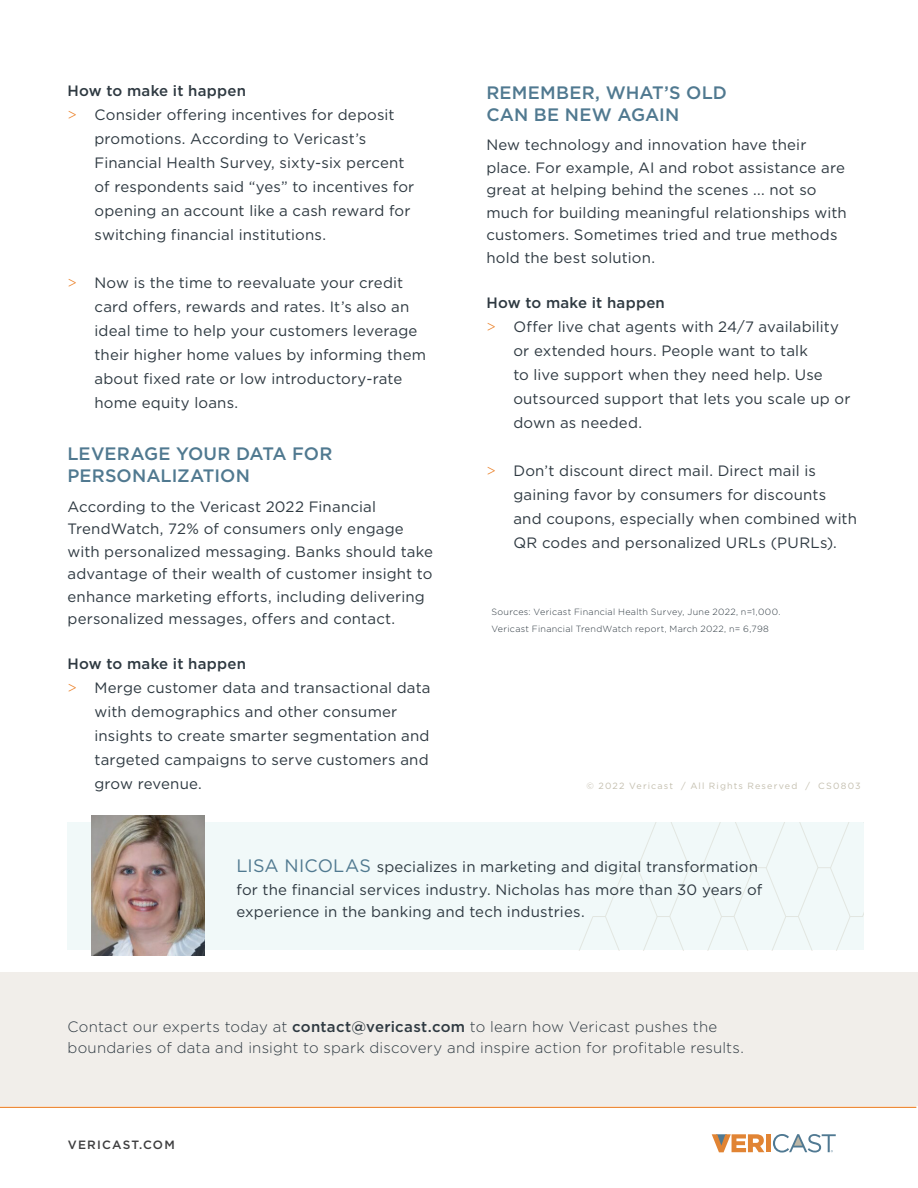
<style>
.page{position:relative;width:918px;height:1188px;background:#fff}
.page>*{position:absolute;margin:0;border:0;box-sizing:border-box;transform-origin:0 0}
.Lesson_Subhead{font:500 18px/22.5px "Gotham";letter-spacing:.005em;color:#507990}
.Content_-_Regular_Co{font:15px/24px "Gotham";letter-spacing:.01em;color:#2e3941}
.Content_-_Large_Numb{font:15px/22.5px "Gotham";letter-spacing:.01em;color:#2e3941}
.Boiler_Plate_CTA_-_C{font:300 15px/21px "Gotham";letter-spacing:.015em;color:#2e3941}
.Content_-_Regular_Co-2{font:500 15px "Gotham";letter-spacing:.015em;color:#2e3941}
.t1{font:500 12px "Gotham";letter-spacing:.1em;color:#3e3e3f}
.Breakout_-_Source{font:300 9px/16.5px "Gotham";letter-spacing:.03em;color:#2e3941}
.Copyright_Text{font:9px "Gotham";letter-spacing:.125em;color:#c4bfaf}
.s1{font-weight:300;color:#ea7d22}
.s2{font-size:18px;color:#507990}
.s3{font-weight:500}
</style>
<div class="page">
<div style="left:0;top:973px;width:918px;height:133px;background:#f1eeea"></div>
<svg style="left:712px;top:1134px;width:52px;height:18px"></svg>
<div style="left:766px;top:1134px;width:5px;height:18px;background:#e18434"></div>
<svg style="left:773px;top:1134px;width:63px;height:19px"></svg>
<hr style="left:0;top:1107px;width:916px;height:1px;background:#ea7d22">
<div style="left:68px;top:823px;width:796px;height:127px;background:#f1f9f9"></div>
<svg style="left:579px;top:823px;width:285px;height:127px"></svg>
<img style="left:92px;top:816px;width:113px;height:140px">
<p class="Content_-_Regular_Co-2" style="left:68px;top:81px;width:180px">How to make it happen</p>
<p class="Content_-_Regular_Co" style="left:94px;top:103px;width:321px;text-indent:-27px"><span class="s1">&gt;</span> Consider offering incentives for deposit promotions. According to Vericast’s Financial Health Survey, sixty-six percent of respondents said “yes” to incentives for opening an account like a cash reward for switching financial institutions.</p>
<p class="Content_-_Regular_Co" style="left:94px;top:271px;width:333px;text-indent:-27px"><span class="s1">&gt;</span> Now is the time to reevaluate your credit card offers, rewards and rates. It’s also an ideal time to help your customers leverage their higher home values by informing them about fixed rate or low introductory-rate home equity loans.</p>
<p class="Lesson_Subhead" style="left:68px;top:442px;width:266px">LEVERAGE YOUR DATA FOR<br>PERSONALIZATION</p>
<p class="Content_-_Regular_Co" style="left:68px;top:495px;width:367px;line-height:22.5px">According to the Vericast 2022 Financial TrendWatch, 72% of consumers only engage with personalized messaging. Banks should take advantage of their wealth of customer insight to enhance marketing efforts, including delivering personalized messages, offers and contact.</p>
<p class="Content_-_Regular_Co-2" style="left:68px;top:654px;width:180px">How to make it happen</p>
<p class="Content_-_Regular_Co" style="left:94px;top:676px;width:338px;text-indent:-27px"><span class="s1">&gt;</span> Merge customer data and transactional data with demographics and other consumer insights to create smarter segmentation and targeted campaigns to serve customers and grow revenue.</p>
<p class="Lesson_Subhead" style="left:486px;top:81px;width:242px">REMEMBER, WHAT’S OLD<br>CAN BE NEW AGAIN</p>
<p class="Content_-_Regular_Co" style="left:486px;top:133px;width:362px;line-height:22.5px">New technology and innovation have their place. For example, AI and robot assistance are great at helping behind the scenes ... not so much for building meaningful relationships with customers. Sometimes tried and true methods hold the best solution.</p>
<p class="Content_-_Regular_Co-2" style="left:486px;top:293px;width:180px">How to make it happen</p>
<p class="Content_-_Regular_Co" style="left:513px;top:314px;width:339px;text-indent:-27px"><span class="s1">&gt;</span> Offer live chat agents with 24/7 availability or extended hours. People want to talk<br>to live support when they need help. Use outsourced support that lets you scale up or down as needed.</p>
<p class="Content_-_Regular_Co" style="left:513px;top:458px;width:345px;text-indent:-27px"><span class="s1">&gt;</span> Don’t discount direct mail. Direct mail is gaining favor by consumers for discounts and coupons, especially when combined with QR codes and personalized URLs (PURLs).</p>
<p class="Breakout_-_Source" style="left:491px;top:604px;width:291px">Sources: Vericast Financial Health Survey, June 2022, n=1,000.<br>Vericast Financial TrendWatch report, March 2022, n= 6,798</p>
<p class="Copyright_Text" style="left:587px;top:780px;width:276px">© 2022 Vericast / All Rights Reserved / CS0803</p>
<p class="Content_-_Large_Numb" style="left:237px;top:856px;width:527px"><span class="s2">LISA NICOLAS</span> specializes in marketing and digital transformation for the financial services industry. Nicholas has more than 30 years of experience in the banking and tech industries.</p>
<p class="Boiler_Plate_CTA_-_C" style="left:67px;top:1016px;width:678px">Contact our experts today at <span class="s3">contact@vericast.com</span> to learn how Vericast pushes the boundaries of data and insight to spark discovery and inspire action for profitable results.</p>
<p class="t1" style="left:68px;top:1137px;width:108px">VERICAST.COM</p>
</div>
